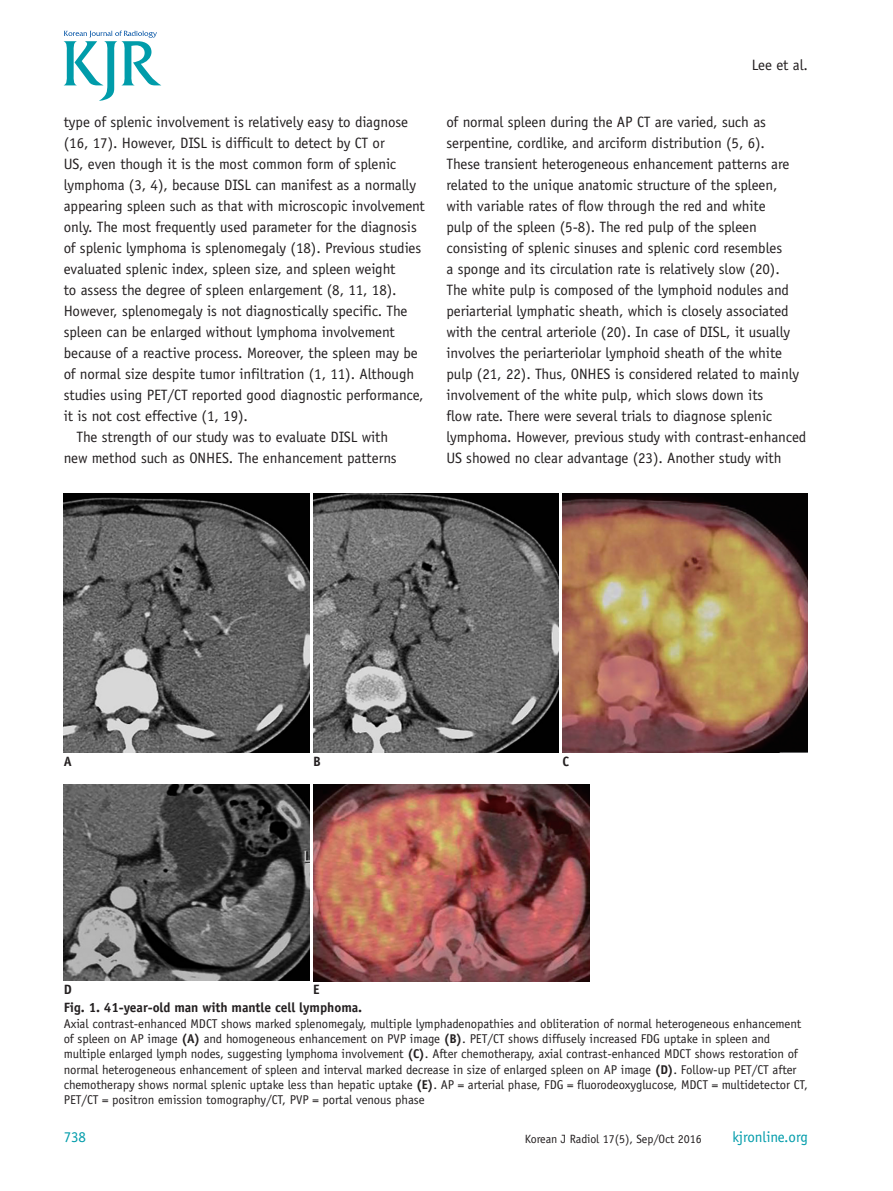
<style>
.page{position:relative;width:893px;height:1191px;background:#fff}
.page>*{position:absolute;margin:0;border:0;box-sizing:border-box;transform-origin:0 0}
.본문{font:15px/21px "Officina Sans Std";letter-spacing:-.005em;color:#231f20}
.t1{font:15px "Officina Sans Std";letter-spacing:-.005em;color:#009caa}
.그림제목{font:700 13.5px "Officina Sans Std";letter-spacing:-.005em;color:#231f20}
.그림제목1{font:12.75px/15.3px "Officina Sans Std";letter-spacing:-.005em;color:#231f20}
.t2{font:12px "Officina Sans Std";letter-spacing:-.005em;color:#231f20}
.s1{font-weight:700}
</style>
<div class="page">
<svg style="left:64px;top:31px;width:97px;height:70px"></svg>
<img style="left:64px;top:493px;width:245px;height:260px">
<img style="left:64px;top:784px;width:245px;height:196px">
<img style="left:313px;top:493px;width:245px;height:260px">
<img style="left:313px;top:784px;width:277px;height:197px">
<img style="left:563px;top:493px;width:245px;height:260px">
<p class="본문" style="left:64px;top:112px;width:363px">type of splenic involvement is relatively easy to diagnose (16, 17). However, DISL is difficult to detect by CT or<br>US, even though it is the most common form of splenic lymphoma (3, 4), because DISL can manifest as a normally appearing spleen such as that with microscopic involvement only. The most frequently used parameter for the diagnosis of splenic lymphoma is splenomegaly (18). Previous studies evaluated splenic index, spleen size, and spleen weight<br>to assess the degree of spleen enlargement (8, 11, 18).<br>However, splenomegaly is not diagnostically specific. The spleen can be enlarged without lymphoma involvement because of a reactive process. Moreover, the spleen may be of normal size despite tumor infiltration (1, 11). Although studies using PET/CT reported good diagnostic performance, it is not cost effective (1, 19).</p>
<p class="본문" style="left:64px;top:427px;width:334px;text-align:center">The strength of our study was to evaluate DISL with new method such as ONHES. The enhancement patterns</p>
<p class="본문" style="left:752px;top:54px;width:58px">Lee et al.</p>
<p class="본문" style="left:446px;top:112px;width:361px">of normal spleen during the AP CT are varied, such as serpentine, cordlike, and arciform distribution (5, 6).<br>These transient heterogeneous enhancement patterns are related to the unique anatomic structure of the spleen, with variable rates of flow through the red and white<br>pulp of the spleen (5-8). The red pulp of the spleen consisting of splenic sinuses and splenic cord resembles<br>a sponge and its circulation rate is relatively slow (20).<br>The white pulp is composed of the lymphoid nodules and periarterial lymphatic sheath, which is closely associated with the central arteriole (20). In case of DISL, it usually involves the periarteriolar lymphoid sheath of the white pulp (21, 22). Thus, ONHES is considered related to mainly involvement of the white pulp, which slows down its<br>flow rate. There were several trials to diagnose splenic lymphoma. However, previous study with contrast-enhanced US showed no clear advantage (23). Another study with</p>
<p class="그림제목" style="left:64px;top:753px;width:10px">A</p>
<p class="그림제목" style="left:64px;top:981px;width:10px">D</p>
<p class="그림제목" style="left:313px;top:753px;width:9px">B</p>
<p class="그림제목" style="left:313px;top:981px;width:8px">E</p>
<p class="그림제목" style="left:562px;top:753px;width:8px">C</p>
<p class="그림제목" style="left:64px;top:999px;width:300px">Fig. 1. 41-year-old man with mantle cell lymphoma.</p>
<p class="그림제목1" style="left:64px;top:1015px;width:746px">Axial contrast-enhanced MDCT shows marked splenomegaly, multiple lymphadenopathies and obliteration of normal heterogeneous enhancement of spleen on AP image <span class="s1">(A)</span> and homogeneous enhancement on PVP image <span class="s1">(B)</span>. PET/CT shows diffusely increased FDG uptake in spleen and multiple enlarged lymph nodes, suggesting lymphoma involvement <span class="s1">(C)</span>. After chemotherapy, axial contrast-enhanced MDCT shows restoration of normal heterogeneous enhancement of spleen and interval marked decrease in size of enlarged spleen on AP image <span class="s1">(D)</span>. Follow-up PET/CT after chemotherapy shows normal splenic uptake less than hepatic uptake <span class="s1">(E)</span>. AP = arterial phase, FDG = fluorodeoxyglucose, MDCT = multidetector CT, PET/CT = positron emission tomography/CT, PVP = portal venous phase</p>
<p class="t1" style="left:64px;top:1128px;width:24px">738</p>
<p class="t2" style="left:525px;top:1132px;width:178px">Korean J Radiol 17(5), Sep/Oct 2016</p>
<p class="t1" style="left:732px;top:1128px;width:77px">kjronline.org</p>
</div>
